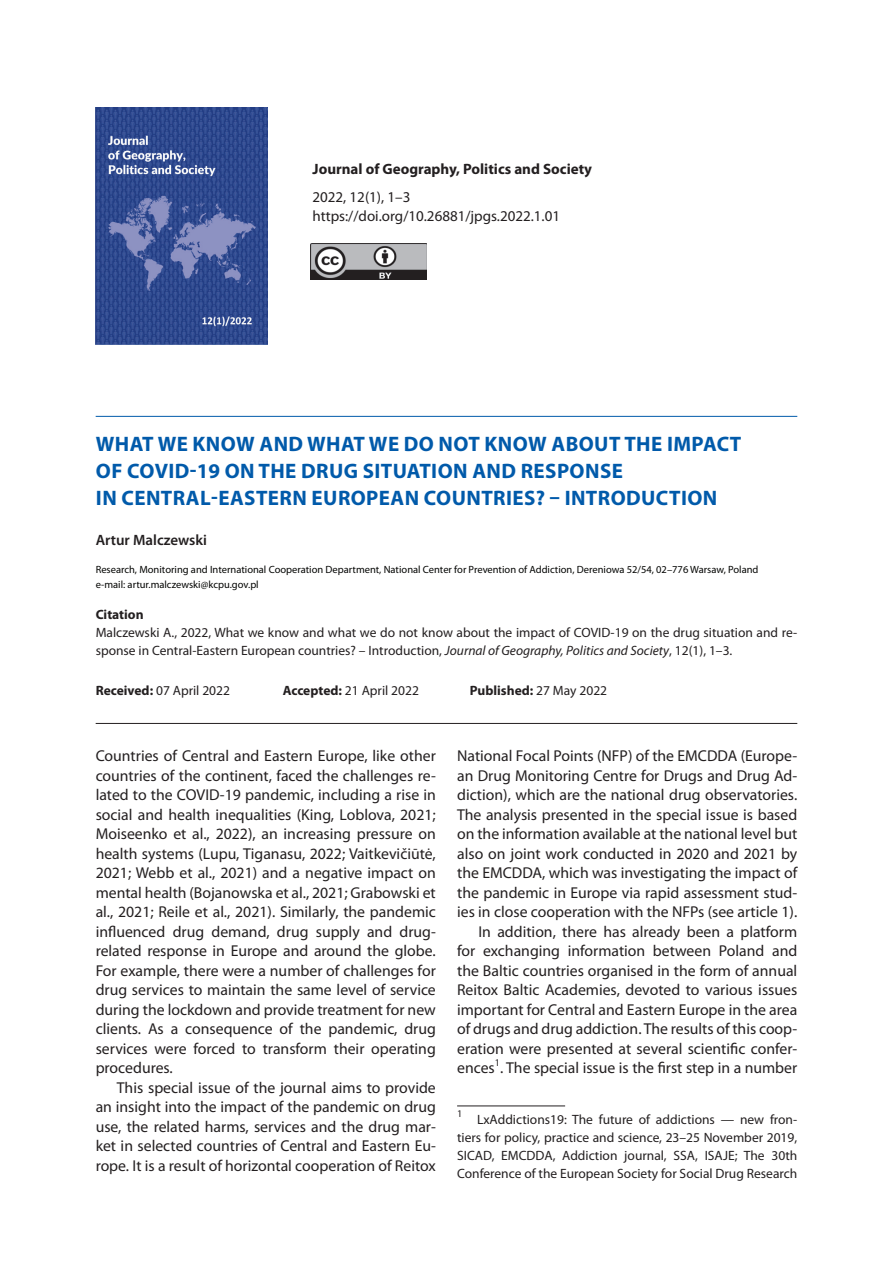
<style>
.page{position:relative;width:893px;height:1263px;background:#fff}
.page>*{position:absolute;margin:0;border:0;box-sizing:border-box;transform-origin:0 0}
.t1{font:700 21px/27px "Myriad Pro";letter-spacing:.02em;color:#015aaa}
.t2{font:15.75px/19.5px "Myriad Pro";color:#231f20;text-align:justify}
.t3{font:15px/19.5px "Myriad Pro";color:#231f20}
.t4{font:700 15px "Myriad Pro";color:#231f20}
.t5{font:600 15px "Myriad Pro";color:#231f20}
.t6{font:13.5px/18px "Myriad Pro";color:#231f20;text-align:justify}
.t7{font:700 13.5px "Myriad Pro";color:#231f20}
.t8{font:10.5px/15px "Myriad Pro";color:#040503}
.t9{font:10.2px "Myriad Pro";color:#231f20}
.s1{font-style:italic}
.s2{font-weight:700}
.s3{font-weight:400}
</style>
<div class="page">
<hr style="left:457px;top:1105px;width:108px;height:1px;background:#231f20">
<img style="left:96px;top:107px;width:172px;height:238px">
<hr style="left:96px;top:416px;width:701px;height:1px;background:#015aaa">
<hr style="left:96px;top:723px;width:701px;height:1px;background:#231f20">
<img style="left:311px;top:243px;width:116px;height:37px">
<p class="t4" style="left:313px;top:159px;width:281px">JOURNAL OF GEOGRAPHY, POLITICS AND SOCIETY</p>
<p class="t3" style="left:313px;top:187px;width:249px">2022, 12(1), 1–3 https://doi.org/10.26881/jpgs.2022.1.01</p>
<h1 class="t1" style="left:96px;top:429px;width:542px">WHAT WE KNOW AN D WHAT WE DO NOT KNOW ABOUT THE</h1>
<h1 class="t1" style="left:667px;top:429px;width:76px">IMPACT</h1>
<h1 class="t1" style="left:96px;top:456px;width:176px">OF COVID-19 ON THE</h1>
<h1 class="t1" style="left:96px;top:456px;width:623px;text-indent:205px">DRUG SITUATION AND RESPONSE<br>IN CENTRAL-EASTERN EUROPEAN COUNTRIES? – INTRODUCTION</h1>
<p class="t5" style="left:96px;top:531px;width:113px">Artur Malczewski</p>
<p class="t8" style="left:96px;top:562px;width:664px">Research, Monitoring and International Cooperation Department, National Center for Prevention of Addiction, Dereniowa 52/54, 02–776 Warsaw, Poland e-mail: artur.malczewski@kcpu.gov.pl</p>
<p class="t7" style="left:96px;top:605px;width:50px">CITATION</p>
<p class="t6" style="left:96px;top:623px;width:703px">Malczewski A., 2022, What we know and what we do not know about the impact of COVID-19 on the drug situation and re&shy;sponse in Central-Eastern European countries? – Introduction, <span class="s1">Journal of Geography, Politics and Society</span>, 12(1), 1–3.</p>
<p class="t6" style="left:96px;top:681px;width:136px"><span class="s2">RECEIVED:</span> 07 April 2022</p>
<p class="t6" style="left:283px;top:681px;width:138px"><span class="s2">ACCEPTED:</span> 21 April 2022</p>
<p class="t7" style="left:470px;top:682px;width:139px">PUBLISHED: <span class="s3">27 May 2022</span></p>
<p class="t2" style="left:96px;top:746px;width:342px">Countries of Central and Eastern Europe, like other countries of the continent, faced the challenges re&shy;lated to the COVID-19 pandemic, including a rise in social and health inequalities (King, Loblova, 2021; Moiseenko et al., 2022), an increasing pressure on health systems (Lupu, Tiganasu, 2022; Vaitkevičiūtė, 2021; Webb et al., 2021) and a negative impact on mental health (Bojanowska et al., 2021; Grabowski et al., 2021; Reile et al., 2021). Similarly, the pandemic influenced drug demand, drug supply and drug&shy;related response in Europe and around the globe.<br>For example, there were a number of challenges for drug services to maintain the same level of service during the lockdown and provide treatment for new clients. As a consequence of the pandemic, drug services were forced to transform their operating procedures.</p>
<p class="t2" style="left:96px;top:1077px;width:342px;text-indent:21px">This special issue of the journal aims to provide an insight into the impact of the pandemic on drug use, the related harms, services and the drug mar&shy;ket in selected countries of Central and Eastern Eu&shy;rope. It is a result of horizontal cooperation of Reitox</p>
<p class="t2" style="left:457px;top:746px;width:342px;text-align:right">National Focal Points (NFP) of the EMCDDA (Europe&shy;an Drug Monitoring Centre for Drugs and Drug Ad&shy;diction), which are the national drug observatories.<br>The analysis presented in the special issue is based on the information available at the national level but also on joint work conducted in 2020 and 2021 by the EMCDDA, which was investigating the impact of the pandemic in Europe via rapid assessment stud&shy;ies in close cooperation with the NFPs (see article 1).<br>In addition, there has already been a platform for exchanging information between Poland and the Baltic countries organised in the form of annual Reitox Baltic Academies, devoted to various issues important for Central and Eastern Europe in the area of drugs and drug addiction. The results of this coop&shy;eration were presented at several scientific confer&shy;ences<sup>1</sup>. The special issue is the first step in a number</p>
<p class="t9" style="left:457px;top:1107px;width:7px">1</p>
<p class="t6" style="left:457px;top:1110px;width:342px;text-indent:20px">LxAddictions19: The future of addictions — new fron&shy;tiers for policy, practice and science, 23–25 November 2019, SICAD, EMCDDA, Addiction journal, SSA, ISAJE; The 30th Conference of the European Society for Social Drug Research</p>
</div>
